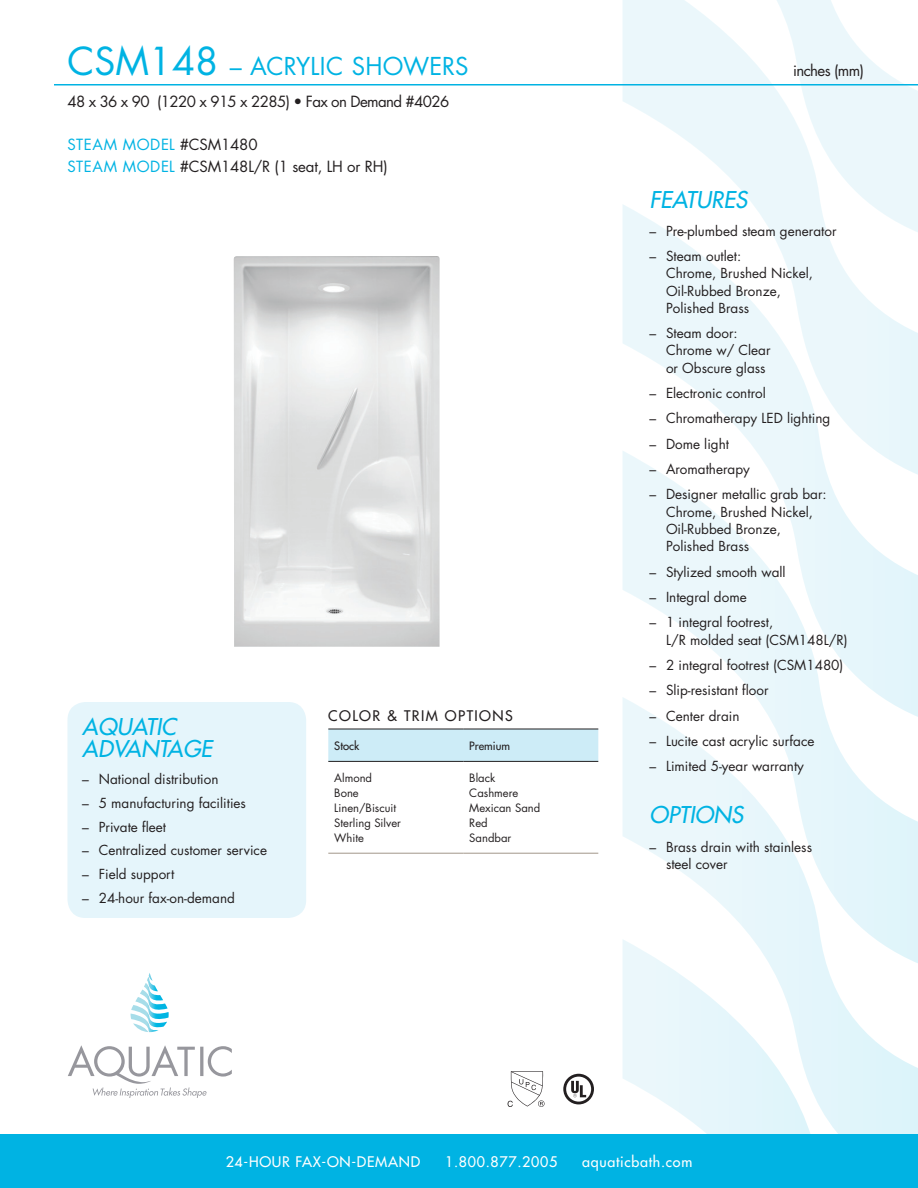
<style>
.page{position:relative;width:918px;height:1188px;background:#fff}
.page>*{position:absolute;margin:0;border:0;box-sizing:border-box;transform-origin:0 0}
.Tub_Name{font:24px "Futura";letter-spacing:.005em;color:#00b3e3}
.FEATURES{font:italic 22.5px/22.5px "Futura";color:#00b3e3}
.Black_Model_Specs{font:15px "Futura";letter-spacing:-.04em;color:#231f20}
.Orig_Model_Numbers{font:15px "Futura";letter-spacing:-.01em;color:#231f20}
.Orig_Model_Numbers-2{font:15px "Futura";letter-spacing:.025em;color:#00b3e3}
.t1{font:14.25px "Futura";letter-spacing:.05em;color:#fff}
.Table_head{font:14.25px "Futura";letter-spacing:.1em;color:#231f20}
.features_copy{font:13.5px/17.2px "Futura";color:#231f20}
.colors_trim_body{font:11.25px "Futura";color:#231f20}
.table_body{font:11.25px "Futura";color:#231f20}
.s1{font-size:37.5px}
.s2{color:#231f20}
.s3{color:#00b3e3}
</style>
<div class="page">
<svg style="left:623px;top:0;width:146px;height:204px"></svg>
<svg style="left:623px;top:204px;width:295px;height:246px"></svg>
<svg style="left:623px;top:450px;width:295px;height:247px"></svg>
<svg style="left:623px;top:697px;width:295px;height:437px"></svg>
<svg style="left:623px;top:939px;width:203px;height:195px"></svg>
<svg style="left:769px;top:0;width:149px;height:238px"></svg>
<div style="left:0;top:1134px;width:918px;height:54px;background:#00b3e3"></div>
<svg style="left:130px;top:973px;width:39px;height:59px"></svg>
<svg style="left:68px;top:1045px;width:164px;height:53px"></svg>
<hr style="left:54px;top:84px;width:864px;height:2px;background:#00b3e3">
<svg style="left:508px;top:1071px;width:37px;height:36px"></svg>
<svg style="left:563px;top:1074px;width:31px;height:30px"></svg>
<img style="left:234px;top:256px;width:206px;height:391px">
<div style="left:68px;top:702px;width:238px;height:216px;background:#e5f5fb;border-radius:18px"></div>
<div style="left:328px;top:730px;width:270px;height:31px;background:#cdecf7"></div>
<hr style="left:328px;top:729px;width:135px;height:1px;background:#231f20">
<hr style="left:463px;top:729px;width:135px;height:1px;background:#231f20">
<hr style="left:328px;top:761px;width:135px;height:1px;background:#231f20">
<hr style="left:463px;top:761px;width:135px;height:1px;background:#231f20">
<hr style="left:328px;top:853px;width:135px;height:1px;background:#a19689">
<hr style="left:463px;top:853px;width:135px;height:1px;background:#a19689">
<p class="Tub_Name" style="left:68px;top:49px;width:402px"><span class="s1">CSM148</span> – ACRYLIC SHOWERS</p>
<p class="Black_Model_Specs" style="left:68px;top:91px;width:383px">48 x 36 x 90 (1220 x 915 x 2285) • Fax on Demand #4026</p>
<p class="Orig_Model_Numbers-2" style="left:68px;top:134px;width:192px">STEAM MODEL <span class="s2">#CSM1480</span></p>
<p class="Orig_Model_Numbers" style="left:68px;top:156px;width:322px"><span class="s3">STEAM MODEL</span> #CSM148L/R (1 seat, LH or RH)</p>
<p class="FEATURES" style="left:82px;top:715px;width:131px">AQUATIC<br>ADVANTAGE</p>
<p class="features_copy" style="left:82px;top:770px;width:138px">– National distribution</p>
<p class="features_copy" style="left:82px;top:794px;width:165px">– 5 manufacturing facilities</p>
<p class="features_copy" style="left:82px;top:818px;width:85px">– Private fleet</p>
<p class="features_copy" style="left:82px;top:842px;width:186px">– Centralized customer service</p>
<p class="features_copy" style="left:82px;top:865px;width:94px">– Field support</p>
<p class="features_copy" style="left:82px;top:889px;width:154px">– 24-hour fax-on-demand</p>
<p class="Table_head" style="left:328px;top:706px;width:186px">COLOR &amp; TRIM OPTIONS</p>
<p class="table_body" style="left:334px;top:738px;width:26px">Stock</p>
<p class="table_body" style="left:469px;top:738px;width:42px">Premium</p>
<p class="colors_trim_body" style="left:334px;top:770px;width:39px">Almond</p>
<p class="colors_trim_body" style="left:334px;top:785px;width:26px">Bone</p>
<p class="colors_trim_body" style="left:334px;top:800px;width:63px">Linen/Biscuit</p>
<p class="colors_trim_body" style="left:334px;top:815px;width:68px">Sterling Silver</p>
<p class="colors_trim_body" style="left:334px;top:830px;width:31px">White</p>
<p class="colors_trim_body" style="left:469px;top:770px;width:28px">Black</p>
<p class="colors_trim_body" style="left:469px;top:785px;width:51px">Cashmere</p>
<p class="colors_trim_body" style="left:469px;top:800px;width:72px">Mexican Sand</p>
<p class="colors_trim_body" style="left:469px;top:815px;width:20px">Red</p>
<p class="colors_trim_body" style="left:469px;top:830px;width:43px">Sandbar</p>
<p class="Black_Model_Specs" style="left:793px;top:60px;width:72px">inches (mm)</p>
<p class="FEATURES" style="left:650px;top:188px;width:99px">FEATURES</p>
<p class="features_copy" style="left:650px;top:222px;width:189px">– Pre-plumbed steam generator</p>
<p class="features_copy" style="left:666px;top:247px;width:148px;text-indent:-16px">– Steam outlet:<br>Chrome, Brushed Nickel,<br>Oil-Rubbed Bronze,<br>Polished Brass</p>
<p class="features_copy" style="left:666px;top:324px;width:106px;text-indent:-16px">– Steam door:<br>Chrome w/ Clear or Obscure glass</p>
<p class="features_copy" style="left:650px;top:384px;width:118px">– Electronic control</p>
<p class="features_copy" style="left:650px;top:410px;width:182px">– Chromatherapy LED lighting</p>
<p class="features_copy" style="left:650px;top:435px;width:81px">– Dome light</p>
<p class="features_copy" style="left:650px;top:460px;width:102px">– Aromatherapy</p>
<p class="features_copy" style="left:666px;top:486px;width:162px;text-indent:-16px">– Designer metallic grab bar:<br>Chrome, Brushed Nickel,<br>Oil-Rubbed Bronze,<br>Polished Brass</p>
<p class="features_copy" style="left:650px;top:563px;width:138px">– Stylized smooth wall</p>
<p class="features_copy" style="left:650px;top:588px;width:99px">– Integral dome</p>
<p class="features_copy" style="left:666px;top:613px;width:183px;text-indent:-16px">– 1 integral footrest,<br>L/R molded seat (CSM148L/R)</p>
<p class="features_copy" style="left:650px;top:656px;width:196px">– 2 integral footrest (CSM1480)</p>
<p class="features_copy" style="left:650px;top:681px;width:121px">– Slip-resistant floor</p>
<p class="features_copy" style="left:650px;top:707px;width:92px">– Center drain</p>
<p class="features_copy" style="left:650px;top:732px;width:167px">– Lucite cast acrylic surface</p>
<p class="features_copy" style="left:650px;top:757px;width:156px">– Limited 5-year warranty</p>
<p class="FEATURES" style="left:650px;top:804px;width:95px">OPTIONS</p>
<p class="features_copy" style="left:666px;top:838px;width:148px;text-indent:-16px">– Brass drain with stainless steel cover</p>
<p class="t1" style="left:226px;top:1153px;width:196px">24-HOUR FAX-ON-DEMAND</p>
<p class="t1" style="left:445px;top:1153px;width:114px">1.800.877.2005</p>
<p class="t1" style="left:582px;top:1153px;width:112px">aquaticbath.com</p>
</div>
